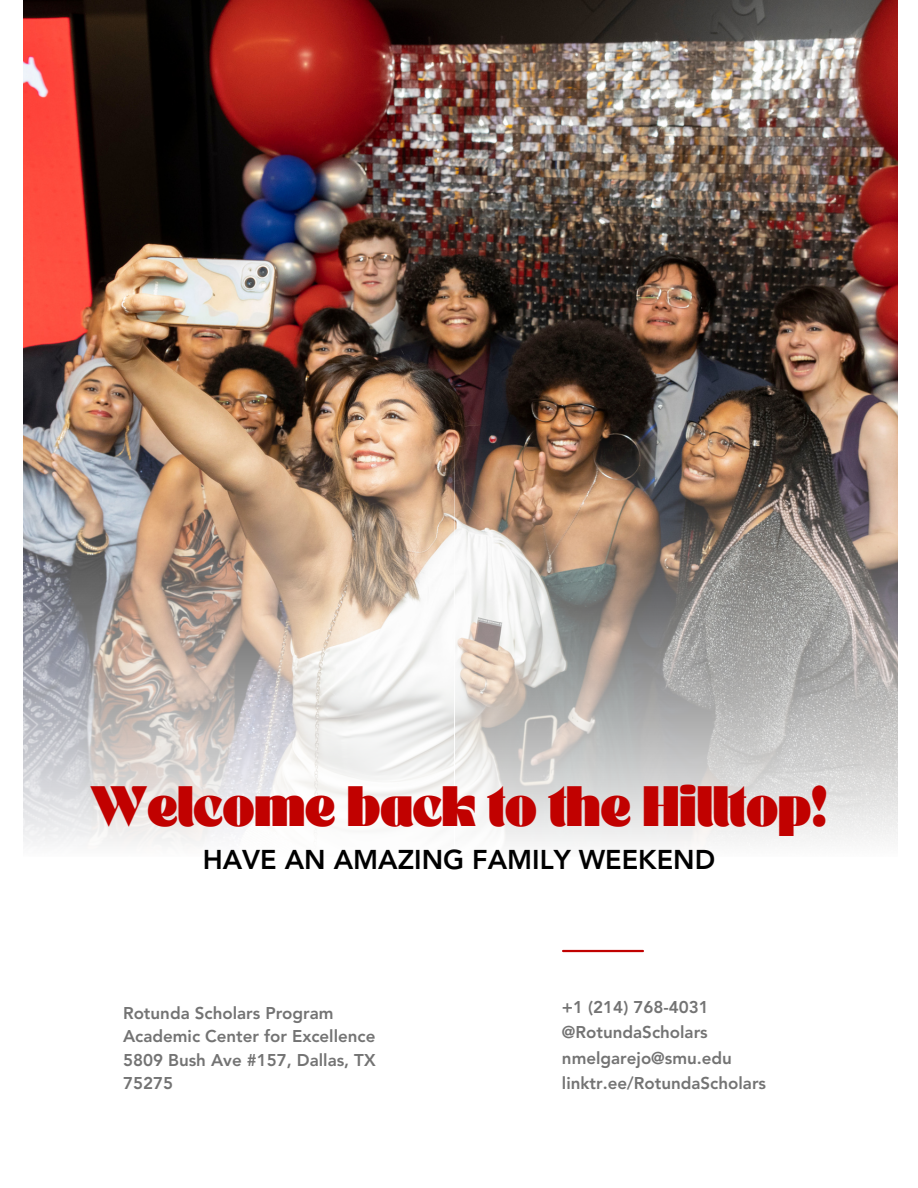
<style>
.page{position:relative;width:918px;height:1188px;background:#fff}
.page>*{position:absolute;margin:0;border:0;box-sizing:border-box;transform-origin:0 0}
.t1{font:700 39.75px "TANBUSTER";color:#c10100}
.t2{font:800 27px "Avenir LT Std";color:#000}
.t3{font:800 16.95px/23.2px "Avenir LT Std";color:#737373}
</style>
<div class="page">
<img style="left:23px;top:0;width:874px;height:419px">
<hr style="left:563px;top:950px;width:80px;height:2px;background:#c10100">
<img style="left:23px;top:419px;width:431px;height:425px">
<img style="left:454px;top:419px;width:444px;height:425px">
<p class="t1" style="left:91px;top:785px;width:738px">Welcome back to the Hilltop!</p>
<p class="t2" style="left:203px;top:848px;width:514px">HAVE AN AMAZING FAMILY WEEKEND</p>
<p class="t3" style="left:123px;top:1003px;width:212px">Rotunda Scholars Program</p>
<p class="t3" style="left:123px;top:1026px;width:254px">Academic Center for Excellence</p>
<p class="t3" style="left:123px;top:1050px;width:254px">5809 Bush Ave #157, Dallas, TX<br>75275</p>
<p class="t3" style="left:562px;top:997px;width:148px">+1 (214) 768-4031</p>
<p class="t3" style="left:562px;top:1023px;width:147px">@RotundaScholars</p>
<p class="t3" style="left:562px;top:1048px;width:172px">nmelgarejo@smu.edu</p>
<p class="t3" style="left:562px;top:1073px;width:206px">linktr.ee/RotundaScholars</p>
</div>
